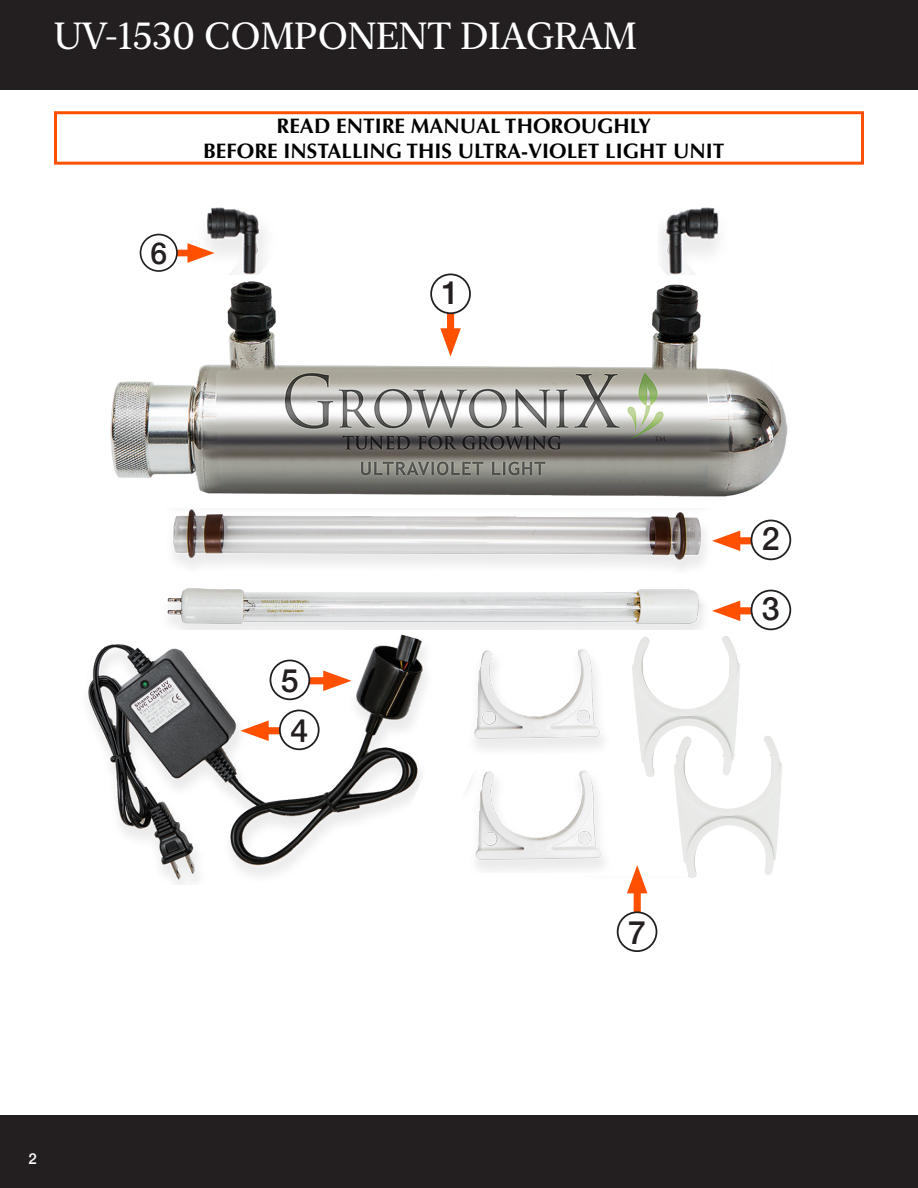
<style>
.page{position:relative;width:918px;height:1188px;background:#fff}
.page>*{position:absolute;margin:0;border:0;box-sizing:border-box;transform-origin:0 0}
.t1{font:500 37.5px "New York";color:#fff}
.t2{font:500 32.1px "Helvetica Neue";color:#231f20}
.t3{font:500 30.15px "Helvetica Neue";color:#231f20}
.t4{font:700 21px "Optima";color:#000}
.t5{font:500 15px "Helvetica Neue";color:#fff}
</style>
<div class="page">
<div style="left:0;top:0;width:918px;height:90px;background:#231f20"></div>
<div style="left:54px;top:111px;width:810px;height:54px;border:3px solid #ff5000"></div>
<img style="left:88px;top:207px;width:704px;height:678px">
<div style="left:447px;top:300px;width:7px;height:40px;background:#ff5000"></div>
<svg style="left:440px;top:328px;width:21px;height:29px"></svg>
<div style="left:431px;top:274px;width:39px;height:39px;background:#fff;border-radius:50%"></div>
<div style="left:430px;top:274px;width:41px;height:40px;border:2px solid #231f20;border-radius:50%"></div>
<div style="left:729px;top:607px;width:40px;height:7px;background:#ff5000"></div>
<svg style="left:712px;top:601px;width:28px;height:20px"></svg>
<div style="left:751px;top:591px;width:39px;height:38px;background:#fff;border-radius:50%"></div>
<div style="left:751px;top:590px;width:40px;height:40px;border:2px solid #231f20;border-radius:50%"></div>
<div style="left:729px;top:537px;width:40px;height:7px;background:#ff5000"></div>
<svg style="left:712px;top:531px;width:28px;height:20px"></svg>
<div style="left:751px;top:520px;width:39px;height:39px;background:#fff;border-radius:50%"></div>
<div style="left:751px;top:520px;width:40px;height:40px;border:2px solid #231f20;border-radius:50%"></div>
<div style="left:257px;top:727px;width:40px;height:7px;background:#ff5000"></div>
<svg style="left:240px;top:720px;width:29px;height:21px"></svg>
<div style="left:280px;top:710px;width:39px;height:39px;background:#fff;border-radius:50%"></div>
<div style="left:279px;top:710px;width:41px;height:40px;border:2px solid #231f20;border-radius:50%"></div>
<div style="left:295px;top:677px;width:40px;height:7px;background:#ff5000"></div>
<svg style="left:323px;top:671px;width:28px;height:20px"></svg>
<div style="left:270px;top:660px;width:39px;height:39px;background:#fff;border-radius:50%"></div>
<div style="left:270px;top:660px;width:40px;height:40px;border:2px solid #231f20;border-radius:50%"></div>
<div style="left:162px;top:250px;width:37px;height:6px;background:#ff5000"></div>
<svg style="left:187px;top:243px;width:28px;height:20px"></svg>
<div style="left:141px;top:235px;width:36px;height:36px;background:#fff;border-radius:50%"></div>
<div style="left:140px;top:234px;width:38px;height:38px;border:2px solid #231f20;border-radius:50%"></div>
<div style="left:634px;top:882px;width:7px;height:40px;background:#ff5000"></div>
<svg style="left:627px;top:865px;width:20px;height:28px"></svg>
<div style="left:618px;top:912px;width:39px;height:39px;background:#fff;border-radius:50%"></div>
<div style="left:617px;top:911px;width:40px;height:41px;border:2px solid #231f20;border-radius:50%"></div>
<div style="left:0;top:1115px;width:918px;height:73px;background:#231f20"></div>
<p class="t1" style="left:54px;top:13px;width:584px">UV-1530 COMPONENT DIAGRAM</p>
<p class="t3" style="left:150px;top:229px;width:18px">6</p>
<p class="t4" style="left:277px;top:113px;width:376px">READ ENTIRE MANUAL THOROUGHLY</p>
<p class="t4" style="left:203px;top:139px;width:523px">BEFORE INSTALLING THIS ULTRA-VIOLET LIGHT UNIT</p>
<p class="t2" style="left:442px;top:267px;width:19px">1</p>
<p class="t5" style="left:28px;top:1146px;width:10px">2</p>
<p class="t2" style="left:281px;top:655px;width:19px">5</p>
<p class="t2" style="left:290px;top:705px;width:19px">4</p>
<p class="t2" style="left:762px;top:513px;width:19px">2</p>
<p class="t2" style="left:762px;top:583px;width:19px">3</p>
<p class="t2" style="left:628px;top:906px;width:19px">7</p>
</div>
